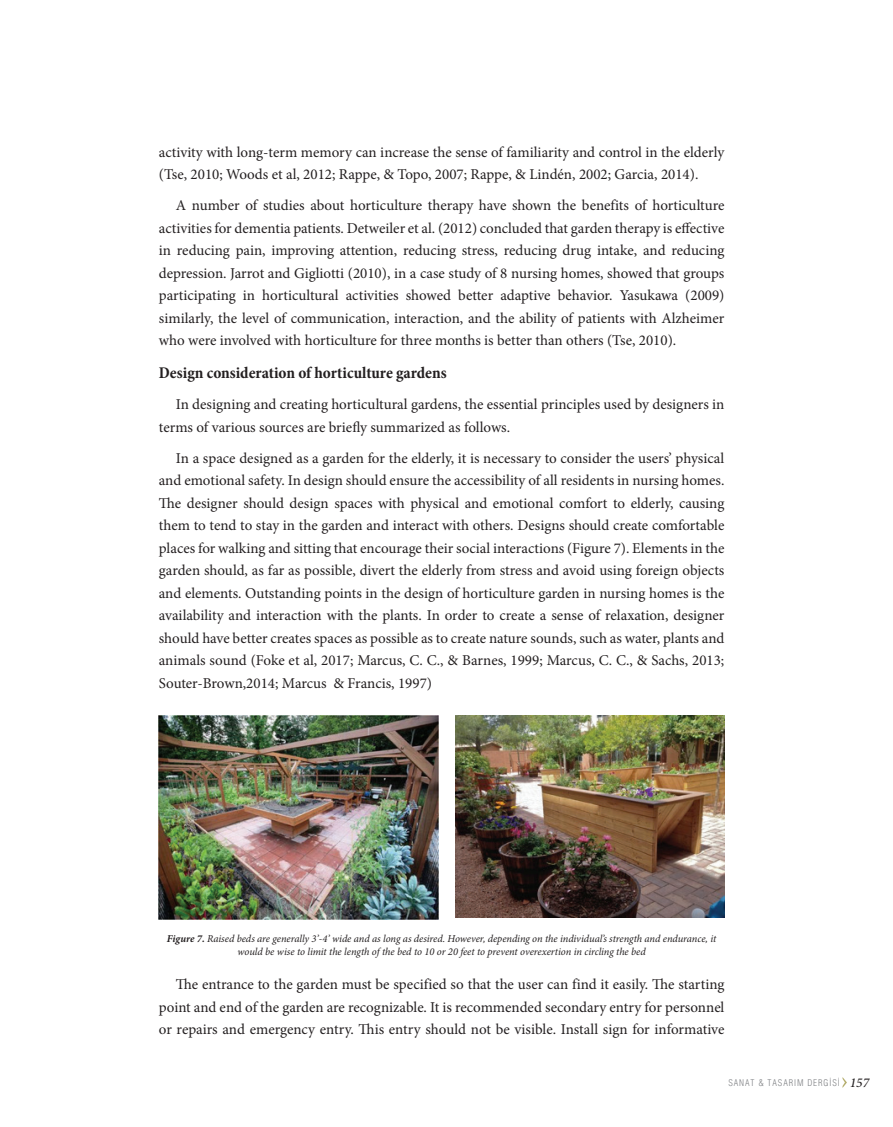
<style>
.page{position:relative;width:893px;height:1127px;background:#fff}
.page>*{position:absolute;margin:0;border:0;box-sizing:border-box;transform-origin:0 0}
.t1{font:700 condensed 16.5px "Minion Pro";letter-spacing:-.005em;color:#231f20}
.t2{font:15px/22.5px "Minion Pro";color:#231f20;text-align:justify}
.t3{font:italic 10.5px/13.5px "Minion Pro";letter-spacing:-.005em;color:#231f20;text-align:center}
.t4{font:300 condensed 9px "Helvetica";letter-spacing:.1em;color:#808285}
.s1{font-weight:700}
.s2{font-family:"Minion Pro";font-weight:500;font-style:italic;font-stretch:normal;font-size:13.5px;color:#231f20}
</style>
<div class="page">
<svg style="left:842px;top:1077px;width:5px;height:11px"></svg>
<img style="left:455px;top:716px;width:269px;height:201px">
<img style="left:159px;top:716px;width:279px;height:204px">
<p class="t2" style="left:159px;top:141px;width:567px">activity with long-term memory can increase the sense of familiarity and control in the elderly (Tse, 2010; Woods et al, 2012; Rappe, &amp; Topo, 2007; Rappe, &amp; Lindén, 2002; Garcia, 2014).</p>
<p class="t2" style="left:159px;top:194px;width:567px;text-indent:17px">A number of studies about horticulture therapy have shown the benefits of horticulture activities for dementia patients. Detweiler et al. (2012) concluded that garden therapy is effective in reducing pain, improving attention, reducing stress, reducing drug intake, and reducing depression. Jarrot and Gigliotti (2010), in a case study of 8 nursing homes, showed that groups participating in horticultural activities showed better adaptive behavior. Yasukawa (2009) similarly, the level of communication, interaction, and the ability of patients with Alzheimer who were involved with horticulture for three months is better than others (Tse, 2010).</p>
<p class="t1" style="left:159px;top:362px;width:289px">Design consideration of horticulture gardens</p>
<p class="t2" style="left:159px;top:393px;width:567px;text-indent:17px">In designing and creating horticultural gardens, the essential principles used by designers in terms of various sources are briefly summarized as follows.</p>
<p class="t2" style="left:159px;top:447px;width:567px;text-indent:17px">In a space designed as a garden for the elderly, it is necessary to consider the users’ physical and emotional safety. In design should ensure the accessibility of all residents in nursing homes.<br>The designer should design spaces with physical and emotional comfort to elderly, causing them to tend to stay in the garden and interact with others. Designs should create comfortable places for walking and sitting that encourage their social interactions (Figure 7). Elements in the garden should, as far as possible, divert the elderly from stress and avoid using foreign objects and elements. Outstanding points in the design of horticulture garden in nursing homes is the availability and interaction with the plants. In order to create a sense of relaxation, designer should have better creates spaces as possible as to create nature sounds, such as water, plants and animals sound (Foke et al, 2017; Marcus, C. C., &amp; Barnes, 1999; Marcus, C. C., &amp; Sachs, 2013; Souter-Brown,2014; Marcus &amp; Francis, 1997)</p>
<p class="t3" style="left:167px;top:932px;width:551px"><span class="s1">Figure 7.</span> Raised beds are generally 3’-4’ wide and as long as desired. However, depending on the individual’s strength and endurance, it would be wise to limit the length of the bed to 10 or 20 feet to prevent overexertion in circling the bed</p>
<p class="t2" style="left:159px;top:973px;width:567px;text-indent:17px">The entrance to the garden must be specified so that the user can find it easily. The starting point and end of the garden are recognizable. It is recommended secondary entry for personnel or repairs and emergency entry. This entry should not be visible. Install sign for informative</p>
<p class="t4" style="left:728px;top:1078px;width:142px">SANAT &amp; TASARIM DERGİSİ <span class="s2">157</span></p>
</div>
